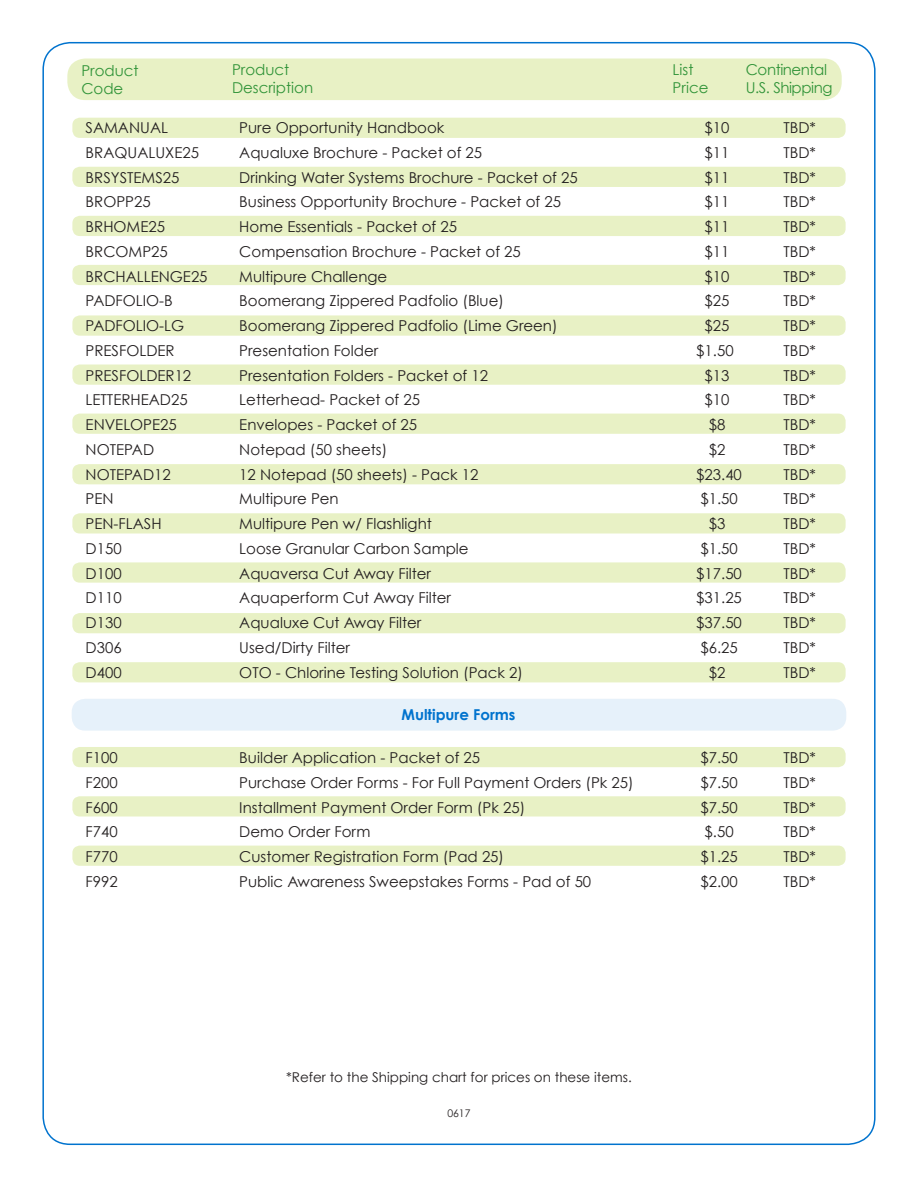
<style>
.page{position:relative;width:918px;height:1188px;background:#fff}
.page>*{position:absolute;margin:0;border:0;box-sizing:border-box;transform-origin:0 0}
.t1{font:15px "Century Gothic";color:#231f20}
.t2{font:15px "Century Gothic";color:#319439}
.t3{font:15px "Century Gothic";letter-spacing:-.03em;color:#319439}
.t4{font:700 15px "Century Gothic";color:#0073ce}
.t5{font:13.5px "Century Gothic";color:#231f20}
.t6{font:10.5px "Century Gothic";color:#231f20}
</style>
<div class="page">
<div style="left:72px;top:118px;width:774px;height:20px;background:#e8f1c5;border-radius:8px"></div>
<div style="left:72px;top:167px;width:774px;height:20px;background:#e8f1c5;border-radius:8px"></div>
<div style="left:72px;top:216px;width:774px;height:20px;background:#e8f1c5;border-radius:8px"></div>
<div style="left:72px;top:265px;width:774px;height:20px;background:#e8f1c5;border-radius:8px"></div>
<div style="left:72px;top:315px;width:774px;height:21px;background:#e8f1c5;border-radius:8px"></div>
<div style="left:72px;top:364px;width:774px;height:21px;background:#e8f1c5;border-radius:8px"></div>
<div style="left:72px;top:414px;width:774px;height:20px;background:#e8f1c5;border-radius:8px"></div>
<div style="left:72px;top:464px;width:774px;height:20px;background:#e8f1c5;border-radius:8px"></div>
<div style="left:72px;top:513px;width:774px;height:21px;background:#e8f1c5;border-radius:8px"></div>
<div style="left:72px;top:562px;width:774px;height:21px;background:#e8f1c5;border-radius:8px"></div>
<div style="left:72px;top:613px;width:774px;height:20px;background:#e8f1c5;border-radius:8px"></div>
<div style="left:72px;top:662px;width:774px;height:20px;background:#e8f1c5;border-radius:8px"></div>
<div style="left:72px;top:747px;width:774px;height:20px;background:#e8f1c5;border-radius:8px"></div>
<div style="left:72px;top:796px;width:774px;height:21px;background:#e8f1c5;border-radius:8px"></div>
<div style="left:72px;top:846px;width:774px;height:20px;background:#e8f1c5;border-radius:8px"></div>
<div style="left:67px;top:58px;width:775px;height:42px;background:#e8f1c5;border-radius:18px"></div>
<div style="left:72px;top:699px;width:774px;height:32px;background:#e6f1fa;border-radius:14px"></div>
<p class="t2" style="left:81px;top:62px;width:59px">Product</p>
<p class="t2" style="left:81px;top:80px;width:44px">Code</p>
<p class="t2" style="left:232px;top:60px;width:59px">Product</p>
<p class="t2" style="left:232px;top:78px;width:83px">Description</p>
<p class="t2" style="left:673px;top:60px;width:22px">List</p>
<p class="t2" style="left:673px;top:78px;width:37px">Price</p>
<p class="t3" style="left:746px;top:60px;width:83px">Continental</p>
<p class="t3" style="left:746px;top:78px;width:88px">U.S. Shipping</p>
<p class="t1" style="left:86px;top:118px;width:84px">SAMANUAL</p>
<p class="t1" style="left:239px;top:118px;width:207px">Pure Opportunity Handbook</p>
<p class="t1" style="left:705px;top:118px;width:26px">$10</p>
<p class="t1" style="left:783px;top:118px;width:34px">TBD*</p>
<p class="t1" style="left:86px;top:143px;width:115px">BRAQUALUXE25</p>
<p class="t1" style="left:239px;top:143px;width:244px">Aqualuxe Brochure - Packet of 25</p>
<p class="t1" style="left:705px;top:143px;width:26px">$11</p>
<p class="t1" style="left:783px;top:143px;width:34px">TBD*</p>
<p class="t1" style="left:86px;top:168px;width:95px">BRSYSTEMS25</p>
<p class="t1" style="left:239px;top:168px;width:340px">Drinking Water Systems Brochure - Packet of 25</p>
<p class="t1" style="left:705px;top:168px;width:26px">$11</p>
<p class="t1" style="left:783px;top:168px;width:34px">TBD*</p>
<p class="t1" style="left:86px;top:193px;width:67px">BROPP25</p>
<p class="t1" style="left:239px;top:193px;width:323px">Business Opportunity Brochure - Packet of 25</p>
<p class="t1" style="left:705px;top:193px;width:26px">$11</p>
<p class="t1" style="left:783px;top:193px;width:34px">TBD*</p>
<p class="t1" style="left:86px;top:217px;width:81px">BRHOME25</p>
<p class="t1" style="left:239px;top:217px;width:219px">Home Essentials - Packet of 25</p>
<p class="t1" style="left:705px;top:217px;width:26px">$11</p>
<p class="t1" style="left:783px;top:217px;width:34px">TBD*</p>
<p class="t1" style="left:86px;top:242px;width:84px">BRCOMP25</p>
<p class="t1" style="left:239px;top:242px;width:283px">Compensation Brochure - Packet of 25</p>
<p class="t1" style="left:705px;top:242px;width:26px">$11</p>
<p class="t1" style="left:783px;top:242px;width:34px">TBD*</p>
<p class="t1" style="left:86px;top:267px;width:123px">BRCHALLENGE25</p>
<p class="t1" style="left:239px;top:267px;width:150px">Multipure Challenge</p>
<p class="t1" style="left:705px;top:267px;width:26px">$10</p>
<p class="t1" style="left:783px;top:267px;width:34px">TBD*</p>
<p class="t1" style="left:86px;top:292px;width:89px">PADFOLIO-B</p>
<p class="t1" style="left:239px;top:292px;width:266px">Boomerang Zippered Padfolio (Blue)</p>
<p class="t1" style="left:705px;top:292px;width:26px">$25</p>
<p class="t1" style="left:783px;top:292px;width:34px">TBD*</p>
<p class="t1" style="left:86px;top:316px;width:100px">PADFOLIO-LG</p>
<p class="t1" style="left:239px;top:316px;width:320px">Boomerang Zippered Padfolio (Lime Green)</p>
<p class="t1" style="left:705px;top:316px;width:26px">$25</p>
<p class="t1" style="left:783px;top:316px;width:34px">TBD*</p>
<p class="t1" style="left:86px;top:341px;width:91px">PRESFOLDER</p>
<p class="t1" style="left:239px;top:341px;width:140px">Presentation Folder</p>
<p class="t1" style="left:696px;top:341px;width:39px">$1.50</p>
<p class="t1" style="left:783px;top:341px;width:34px">TBD*</p>
<p class="t1" style="left:86px;top:366px;width:107px">PRESFOLDER12</p>
<p class="t1" style="left:239px;top:366px;width:250px">Presentation Folders - Packet of 12</p>
<p class="t1" style="left:705px;top:366px;width:26px">$13</p>
<p class="t1" style="left:783px;top:366px;width:34px">TBD*</p>
<p class="t1" style="left:86px;top:391px;width:104px">LETTERHEAD25</p>
<p class="t1" style="left:239px;top:391px;width:182px">Letterhead- Packet of 25</p>
<p class="t1" style="left:705px;top:391px;width:26px">$10</p>
<p class="t1" style="left:783px;top:391px;width:34px">TBD*</p>
<p class="t1" style="left:86px;top:415px;width:93px">ENVELOPE25</p>
<p class="t1" style="left:239px;top:415px;width:179px">Envelopes - Packet of 25</p>
<p class="t1" style="left:709px;top:415px;width:18px">$8</p>
<p class="t1" style="left:783px;top:415px;width:34px">TBD*</p>
<p class="t1" style="left:86px;top:440px;width:70px">NOTEPAD</p>
<p class="t1" style="left:239px;top:440px;width:149px">Notepad (50 sheets)</p>
<p class="t1" style="left:709px;top:440px;width:18px">$2</p>
<p class="t1" style="left:783px;top:440px;width:34px">TBD*</p>
<p class="t1" style="left:86px;top:465px;width:87px">NOTEPAD12</p>
<p class="t1" style="left:239px;top:465px;width:241px">12 Notepad (50 sheets) - Pack 12</p>
<p class="t1" style="left:696px;top:465px;width:47px">$23.40</p>
<p class="t1" style="left:783px;top:465px;width:34px">TBD*</p>
<p class="t1" style="left:86px;top:490px;width:30px">PEN</p>
<p class="t1" style="left:239px;top:490px;width:101px">Multipure Pen</p>
<p class="t1" style="left:700px;top:490px;width:39px">$1.50</p>
<p class="t1" style="left:783px;top:490px;width:34px">TBD*</p>
<p class="t1" style="left:86px;top:514px;width:78px">PEN-FLASH</p>
<p class="t1" style="left:239px;top:514px;width:194px">Multipure Pen w/ Flashlight</p>
<p class="t1" style="left:709px;top:514px;width:18px">$3</p>
<p class="t1" style="left:783px;top:514px;width:34px">TBD*</p>
<p class="t1" style="left:86px;top:539px;width:38px">D150</p>
<p class="t1" style="left:239px;top:539px;width:231px">Loose Granular Carbon Sample</p>
<p class="t1" style="left:700px;top:539px;width:39px">$1.50</p>
<p class="t1" style="left:783px;top:539px;width:34px">TBD*</p>
<p class="t1" style="left:86px;top:564px;width:38px">D100</p>
<p class="t1" style="left:239px;top:564px;width:193px">Aquaversa Cut Away Filter</p>
<p class="t1" style="left:696px;top:564px;width:47px">$17.50</p>
<p class="t1" style="left:783px;top:564px;width:34px">TBD*</p>
<p class="t1" style="left:86px;top:589px;width:38px">D110</p>
<p class="t1" style="left:239px;top:589px;width:213px">Aquaperform Cut Away Filter</p>
<p class="t1" style="left:696px;top:589px;width:47px">$31.25</p>
<p class="t1" style="left:783px;top:589px;width:34px">TBD*</p>
<p class="t1" style="left:86px;top:613px;width:38px">D130</p>
<p class="t1" style="left:239px;top:613px;width:184px">Aqualuxe Cut Away Filter</p>
<p class="t1" style="left:696px;top:613px;width:47px">$37.50</p>
<p class="t1" style="left:783px;top:613px;width:34px">TBD*</p>
<p class="t1" style="left:86px;top:638px;width:38px">D306</p>
<p class="t1" style="left:239px;top:638px;width:112px">Used/Dirty Filter</p>
<p class="t1" style="left:700px;top:638px;width:39px">$6.25</p>
<p class="t1" style="left:783px;top:638px;width:34px">TBD*</p>
<p class="t1" style="left:86px;top:663px;width:38px">D400</p>
<p class="t1" style="left:239px;top:663px;width:285px">OTO - Chlorine Testing Solution (Pack 2)</p>
<p class="t1" style="left:709px;top:663px;width:18px">$2</p>
<p class="t1" style="left:783px;top:663px;width:34px">TBD*</p>
<p class="t4" style="left:402px;top:705px;width:115px">Multipure Forms</p>
<p class="t1" style="left:86px;top:748px;width:34px">F100</p>
<p class="t1" style="left:239px;top:748px;width:242px">Builder Application - Packet of 25</p>
<p class="t1" style="left:700px;top:748px;width:39px">$7.50</p>
<p class="t1" style="left:783px;top:748px;width:34px">TBD*</p>
<p class="t1" style="left:86px;top:773px;width:34px">F200</p>
<p class="t1" style="left:239px;top:773px;width:396px">Purchase Order Forms - For Full Payment Orders (Pk 25)</p>
<p class="t1" style="left:700px;top:773px;width:39px">$7.50</p>
<p class="t1" style="left:783px;top:773px;width:34px">TBD*</p>
<p class="t1" style="left:86px;top:798px;width:34px">F600</p>
<p class="t1" style="left:239px;top:798px;width:287px">Installment Payment Order Form (Pk 25)</p>
<p class="t1" style="left:700px;top:798px;width:39px">$7.50</p>
<p class="t1" style="left:783px;top:798px;width:34px">TBD*</p>
<p class="t1" style="left:86px;top:823px;width:34px">F740</p>
<p class="t1" style="left:239px;top:823px;width:133px">Demo Order Form</p>
<p class="t1" style="left:705px;top:823px;width:31px">$.50</p>
<p class="t1" style="left:783px;top:823px;width:34px">TBD*</p>
<p class="t1" style="left:86px;top:847px;width:34px">F770</p>
<p class="t1" style="left:239px;top:847px;width:266px">Customer Registration Form (Pad 25)</p>
<p class="t1" style="left:700px;top:847px;width:39px">$1.25</p>
<p class="t1" style="left:783px;top:847px;width:34px">TBD*</p>
<p class="t1" style="left:86px;top:872px;width:34px">F992</p>
<p class="t1" style="left:239px;top:872px;width:353px">Public Awareness Sweepstakes Forms - Pad of 50</p>
<p class="t1" style="left:700px;top:872px;width:39px">$2.00</p>
<p class="t1" style="left:783px;top:872px;width:34px">TBD*</p>
<p class="t5" style="left:286px;top:1069px;width:347px">*Refer to the Shipping chart for prices on these items.</p>
<p class="t6" style="left:447px;top:1107px;width:25px">0617</p>
</div>
